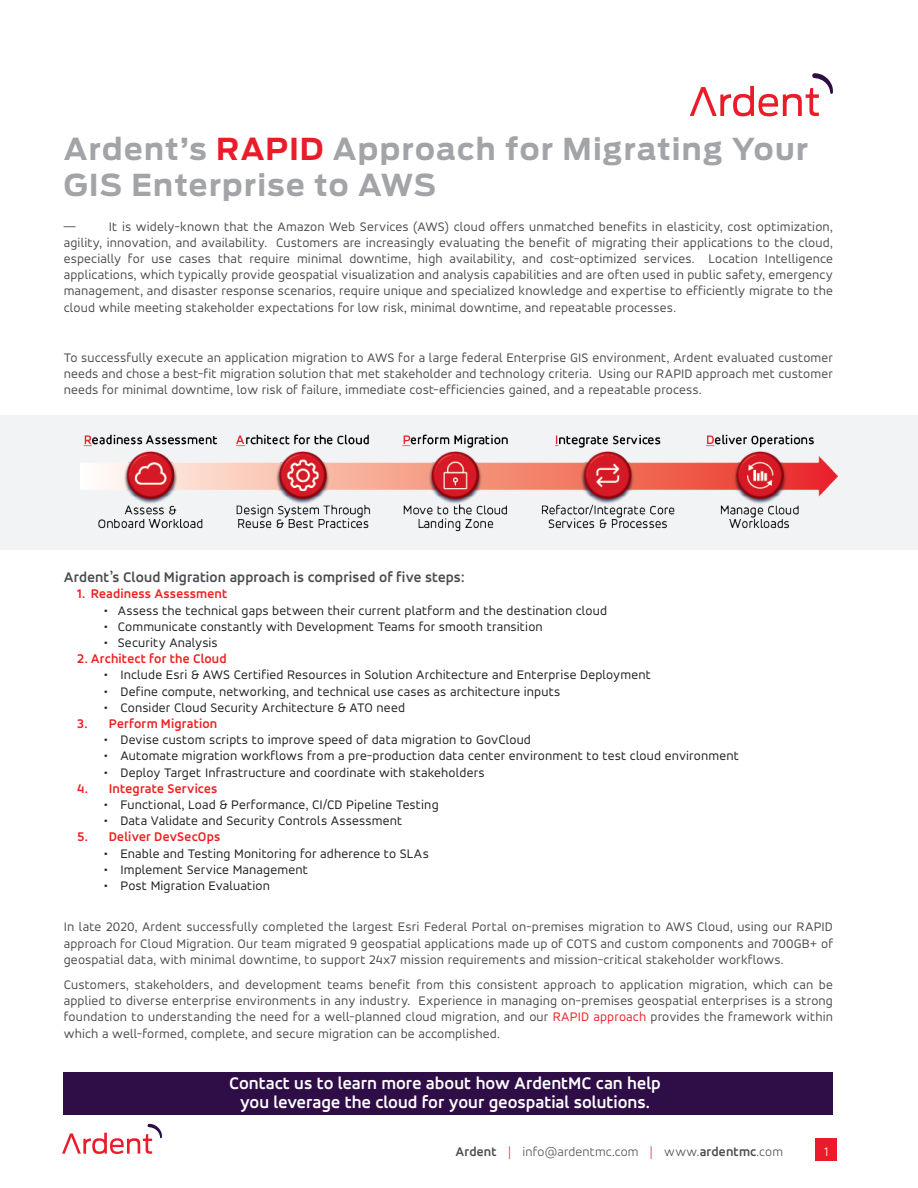
<style>
.page{position:relative;width:918px;height:1188px;background:#fff}
.page>*{position:absolute;margin:0;border:0;box-sizing:border-box;transform-origin:0 0}
.H1___No_Indent{font:700 30px/36px "Antenna";letter-spacing:.04em;color:#a3a4a8}
.BC_justified{font:700 18px "Accord Alternate";color:#fff}
.H1___No_Indent-2{font:700 15px "Accord Alternate";letter-spacing:.005em;color:#4b4c4d}
.LI_BC_1{font:13.5px/16.2px "Accord Alternate";letter-spacing:.01em;color:#4b4c4d;text-align:justify}
.t1{font:13.5px "Accord Alternate";letter-spacing:.01em;color:#211f1f}
.BC_justified-2{font:13.5px/16.2px "Accord Alternate";letter-spacing:.01em;color:#4b4c4d;text-align:justify}
.t2{font:700 13.5px "Accord Alternate";letter-spacing:.01em;color:#ee2123}
.t3{font:300 13.5px "Accord Alternate";letter-spacing:.01em;color:#4b4c4d}
.t4{font:300 13.5px "Accord Alternate";color:#fff}
.s1{color:#ea1c2a}
.s2{color:#ee2123}
.s3{font-weight:700}
</style>
<div class="page">
<div style="left:0;top:415px;width:918px;height:135px;background:#f2f3f4"></div>
<div style="left:64px;top:1072px;width:769px;height:43px;background:#2f0d46"></div>
<svg style="left:690px;top:73px;width:143px;height:43px"></svg>
<img style="left:81px;top:434px;width:756px;height:98px">
<div style="left:816px;top:1139px;width:21px;height:22px;background:#ea1c2a"></div>
<svg style="left:62px;top:1124px;width:100px;height:30px"></svg>
<p class="H1___No_Indent" style="left:64px;top:132px;width:746px">Ardent’s <span class="s1">RAPID</span> Approach for Migrating Your<br>GIS Enterprise to AWS</p>
<p class="LI_BC_1" style="left:64px;top:218px;width:13px">—</p>
<p class="LI_BC_1" style="left:64px;top:218px;width:771px;text-indent:45px">It is widely-known that the Amazon Web Services (AWS) cloud offers unmatched benefits in elasticity, cost optimization, agility, innovation, and availability. Customers are increasingly evaluating the benefit of migrating their applications to the cloud, especially for use cases that require minimal downtime, high availability, and cost-optimized services. Location Intelligence applications, which typically provide geospatial visualization and analysis capabilities and are often used in public safety, emergency management, and disaster response scenarios, require unique and specialized knowledge and expertise to efficiently migrate to the cloud while meeting stakeholder expectations for low risk, minimal downtime, and repeatable processes.</p>
<p class="BC_justified-2" style="left:64px;top:349px;width:771px">To successfully execute an application migration to AWS for a large federal Enterprise GIS environment, Ardent evaluated customer needs and chose a best-fit migration solution that met stakeholder and technology criteria. Using our RAPID approach met customer needs for minimal downtime, low risk of failure, immediate cost-efficiencies gained, and a repeatable process.</p>
<p class="H1___No_Indent-2" style="left:64px;top:568px;width:402px">Ardent’s Cloud Migration approach is comprised of five steps:</p>
<p class="t2" style="left:77px;top:586px;width:152px">1. Readiness Assessment</p>
<p class="t1" style="left:104px;top:602px;width:504px">• Assess the technical gaps between their current platform and the destination cloud</p>
<p class="t1" style="left:104px;top:618px;width:440px">• Communicate constantly with Development Teams for smooth transition</p>
<p class="t1" style="left:104px;top:635px;width:115px">• Security Analysis</p>
<p class="t2" style="left:77px;top:651px;width:151px">2. Architect for the Cloud</p>
<p class="t1" style="left:104px;top:667px;width:548px">• ⦁Include Esri &amp; AWS Certified Resources in Solution Architecture and Enterprise Deployment</p>
<p class="t1" style="left:104px;top:683px;width:458px">• ⦁Define compute, networking, and technical use cases as architecture inputs</p>
<p class="t1" style="left:104px;top:699px;width:302px">• ⦁Consider Cloud Security Architecture &amp; ATO need</p>
<p class="t2" style="left:77px;top:715px;width:142px">3. Perform Migration</p>
<p class="t1" style="left:104px;top:732px;width:428px">• ⦁Devise custom scripts to improve speed of data migration to GovCloud</p>
<p class="t1" style="left:104px;top:748px;width:636px">• ⦁Automate migration workflows from a pre-production data center environment to test cloud environment</p>
<p class="t1" style="left:104px;top:764px;width:382px">• ⦁Deploy Target Infrastructure and coordinate with stakeholders</p>
<p class="t2" style="left:77px;top:780px;width:142px">4. Integrate Services</p>
<p class="t1" style="left:104px;top:797px;width:336px">• ⦁Functional, Load &amp; Performance, CI/CD Pipeline Testing</p>
<p class="t1" style="left:104px;top:813px;width:300px">• ⦁Data Validate and Security Controls Assessment</p>
<p class="t2" style="left:77px;top:829px;width:145px">5. Deliver DevSecOps</p>
<p class="t1" style="left:104px;top:845px;width:326px">• ⦁Enable and Testing Monitoring for adherence to SLAs</p>
<p class="t1" style="left:104px;top:861px;width:205px">• ⦁Implement Service Management</p>
<p class="t1" style="left:104px;top:878px;width:167px">• ⦁Post Migration Evaluation</p>
<p class="LI_BC_1" style="left:64px;top:919px;width:771px">In late 2020, Ardent successfully completed the largest Esri Federal Portal on-premises migration to AWS Cloud, using our RAPID approach for Cloud Migration. Our team migrated 9 geospatial applications made up of COTS and custom components and 700GB+ of geospatial data, with minimal downtime, to support 24x7 mission requirements and mission-critical stakeholder workflows.</p>
<p class="LI_BC_1" style="left:64px;top:976px;width:771px">Customers, stakeholders, and development teams benefit from this consistent approach to application migration, which can be applied to diverse enterprise environments in any industry. Experience in managing on-premises geospatial enterprises is a strong foundation to understanding the need for a well-planned cloud migration, and our <span class="s2">RAPID approach</span> provides the framework within which a well-formed, complete, and secure migration can be accomplished.</p>
<p class="BC_justified" style="left:229px;top:1072px;width:433px">Contact us to learn more about how ArdentMC can help</p>
<p class="BC_justified" style="left:240px;top:1091px;width:411px">you leverage the cloud for your geospatial solutions.</p>
<p class="t3" style="left:455px;top:1144px;width:329px"><span class="s3">Ardent</span> <span class="s1">|</span> info@ardentmc.com <span class="s1">|</span> www.<span class="s3">ardentmc</span>.com</p>
<p class="t4" style="left:824px;top:1144px;width:5px">1</p>
</div>
